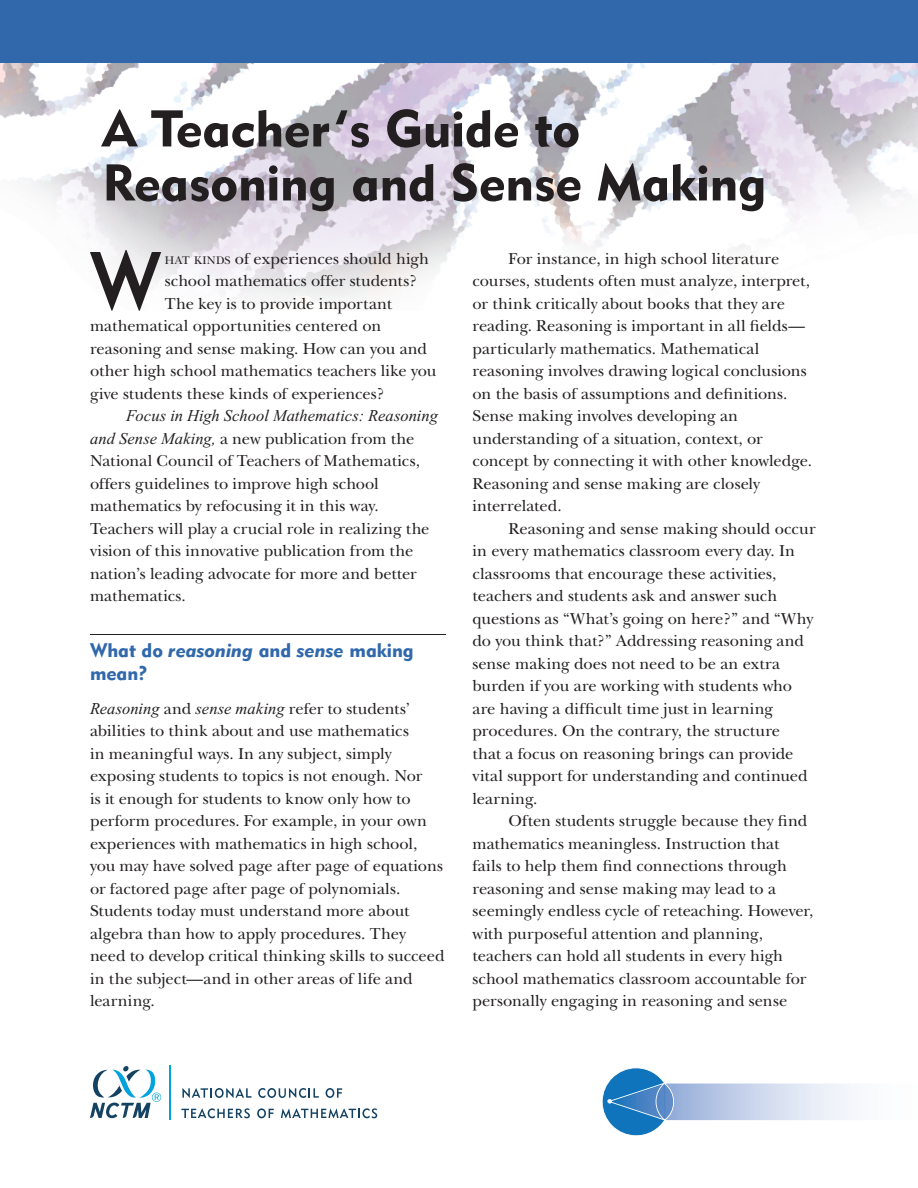
<style>
.page{position:relative;width:918px;height:1188px;background:#fff}
.page>*{position:absolute;margin:0;border:0;box-sizing:border-box;transform-origin:0 0}
.t1{font:80.1px "Geometric 415 BT Medium A";color:#231f20}
.t2{font:51px/54px "Geometric 415 BT Black A";color:#231f20}
.t3{font:19.5px/22.5px "Geometric 415 BT Black A";color:#3068ab}
.t4{font:16.5px/22.5px "New Baskerville";color:#231f20}
.t5{font:italic 16.5px "Times New Roman";color:#231f20}
.s1{font-size:11.55px}
.s2{font-family:"Times New Roman";font-style:italic}
.s3{font-family:"Geometric 415 BT Black Italic A"}
.s4{font-family:"New Baskerville";font-style:normal}
</style>
<div class="page">
<img style="left:0;top:62px;width:918px;height:244px">
<div style="left:0;top:0;width:918px;height:62px;background:#3068ab"></div>
<hr style="left:90px;top:634px;width:356px;height:1px;background:#231f20">
<svg style="left:90px;top:1066px;width:71px;height:52px"></svg>
<svg style="left:182px;top:1088px;width:69px;height:10px"></svg>
<svg style="left:258px;top:1088px;width:61px;height:10px"></svg>
<svg style="left:326px;top:1088px;width:16px;height:10px"></svg>
<svg style="left:181px;top:1108px;width:69px;height:10px"></svg>
<svg style="left:257px;top:1108px;width:17px;height:10px"></svg>
<svg style="left:281px;top:1108px;width:96px;height:10px"></svg>
<hr style="left:169px;top:1066px;width:1px;height:54px;background:#00a3dd">
<svg style="left:602px;top:1067px;width:251px;height:69px"></svg>
<h2 class="t2" style="left:102px;top:101px;width:665px">A Teacher’s Guide to<br>Reasoning and Sense Making</h2>
<h1 class="t1" style="left:90px;top:232px;width:73px">W</h1>
<p class="t4" style="left:165px;top:247px;width:266px"><span class="s1">HAT KINDS</span> of experiences should high</p>
<p class="t4" style="left:165px;top:270px;width:253px">school mathematics offer students?</p>
<p class="t4" style="left:165px;top:292px;width:229px">The key is to provide important</p>
<p class="t4" style="left:90px;top:315px;width:293px">mathematical opportunities centered on</p>
<p class="t4" style="left:90px;top:337px;width:339px">reasoning and sense making. How can you and</p>
<p class="t4" style="left:90px;top:360px;width:348px">other high school mathematics teachers like you</p>
<p class="t4" style="left:90px;top:382px;width:296px">give students these kinds of experiences?</p>
<p class="t5" style="left:126px;top:407px;width:313px">Focus in High School Mathematics: Reasoning</p>
<p class="t4" style="left:90px;top:427px;width:341px"><span class="s2">and Sense Making,</span> a new publication from the National Council of Teachers of Mathematics, offers guidelines to improve high school mathematics by refocusing it in this way.<br>Teachers will play a crucial role in realizing the vision of this innovative publication from the nation’s leading advocate for more and better mathematics.</p>
<p class="t3" style="left:90px;top:639px;width:325px">What do <span class="s3">reasoning</span> and <span class="s3">sense</span> making mean?</p>
<p class="t5" style="left:90px;top:699px;width:322px">Reasoning <span class="s4">and</span> sense making <span class="s4">refer to students’</span></p>
<p class="t4" style="left:90px;top:720px;width:356px">abilities to think about and use mathematics<br>in meaningful ways. In any subject, simply exposing students to topics is not enough. Nor<br>is it enough for students to know only how to perform procedures. For example, in your own experiences with mathematics in high school, you may have solved page after page of equations or factored page after page of polynomials.<br>Students today must understand more about algebra than how to apply procedures. They need to develop critical thinking skills to succeed in the subject—and in other areas of life and learning.</p>
<p class="t4" style="left:473px;top:247px;width:341px;text-indent:36px">For instance, in high school literature courses, students often must analyze, interpret, or think critically about books that they are reading. Reasoning is important in all fields— particularly mathematics. Mathematical reasoning involves drawing logical conclusions on the basis of assumptions and definitions.<br>Sense making involves developing an understanding of a situation, context, or concept by connecting it with other knowledge.<br>Reasoning and sense making are closely interrelated.</p>
<p class="t4" style="left:473px;top:517px;width:345px;text-indent:36px">Reasoning and sense making should occur in every mathematics classroom every day. In classrooms that encourage these activities, teachers and students ask and answer such questions as “What’s going on here?” and “Why do you think that?” Addressing reasoning and sense making does not need to be an extra burden if you are working with students who are having a difficult time just in learning procedures. On the contrary, the structure<br>that a focus on reasoning brings can provide vital support for understanding and continued learning.</p>
<p class="t4" style="left:473px;top:810px;width:342px;text-indent:36px">Often students struggle because they find mathematics meaningless. Instruction that<br>fails to help them find connections through reasoning and sense making may lead to a seemingly endless cycle of reteaching. However, with purposeful attention and planning, teachers can hold all students in every high school mathematics classroom accountable for personally engaging in reasoning and sense</p>
</div>
